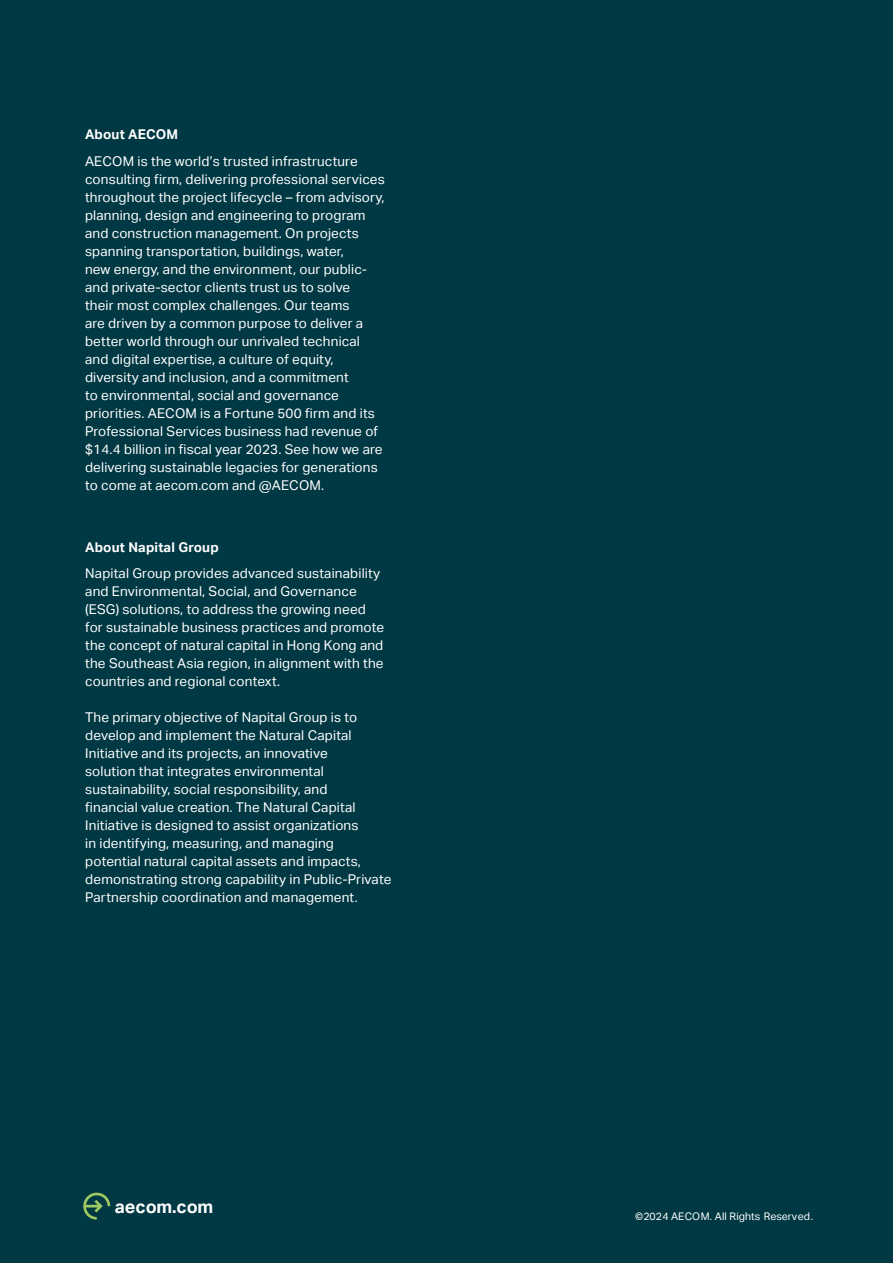
<style>
.page{position:relative;width:893px;height:1263px;background:#003843}
.page>*{position:absolute;margin:0;border:0;box-sizing:border-box;transform-origin:0 0}
.t1{font:700 18px "AECOM Sans";color:#fff}
.t2{font:13.5px/18px "AECOM Sans";letter-spacing:.015em;color:#fff}
.t3{font:700 13.5px "AECOM Sans";letter-spacing:.015em;color:#fff}
.t4{font:10.5px "AECOM Sans";color:#fff}
</style>
<div class="page">
<svg style="left:83px;top:1192px;width:27px;height:27px"></svg>
<p class="t3" style="left:85px;top:126px;width:95px">About AECOM</p>
<p class="t2" style="left:85px;top:152px;width:301px">AECOM is the world’s trusted infrastructure consulting firm, delivering professional services throughout the project lifecycle – from advisory, planning, design and engineering to program and construction management. On projects spanning transportation, buildings, water,<br>new energy, and the environment, our public&shy;and private-sector clients trust us to solve<br>their most complex challenges. Our teams<br>are driven by a common purpose to deliver a better world through our unrivaled technical and digital expertise, a culture of equity, diversity and inclusion, and a commitment<br>to environmental, social and governance priorities. AECOM is a Fortune 500 firm and its Professional Services business had revenue of $14.4 billion in fiscal year 2023. See how we are delivering sustainable legacies for generations to come at aecom.com and @AECOM.</p>
<p class="t3" style="left:85px;top:539px;width:135px">About Napital Group</p>
<p class="t2" style="left:85px;top:564px;width:300px">Napital Group provides advanced sustainability and Environmental, Social, and Governance (ESG) solutions, to address the growing need for sustainable business practices and promote the concept of natural capital in Hong Kong and the Southeast Asia region, in alignment with the countries and regional context.</p>
<p class="t2" style="left:85px;top:708px;width:308px">The primary objective of Napital Group is to develop and implement the Natural Capital Initiative and its projects, an innovative<br>solution that integrates environmental sustainability, social responsibility, and<br>financial value creation. The Natural Capital Initiative is designed to assist organizations<br>in identifying, measuring, and managing potential natural capital assets and impacts, demonstrating strong capability in Public-Private Partnership coordination and management.</p>
<h1 class="t1" style="left:115px;top:1196px;width:100px">aecom.com</h1>
<p class="t4" style="left:635px;top:1210px;width:179px">©2024 AECOM. All Rights Reserved.</p>
</div>
